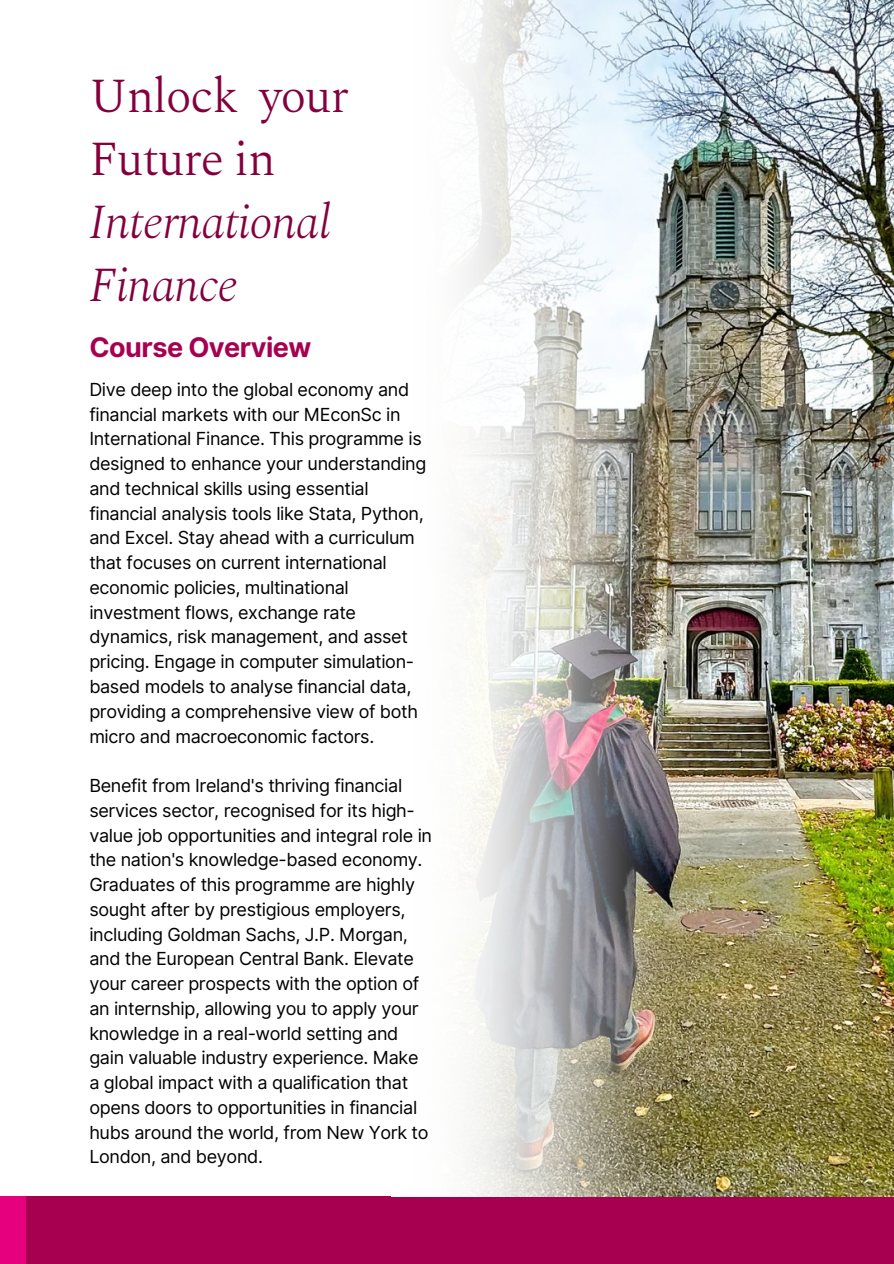
<style>
.page{position:relative;width:894px;height:1264px;background:#fff}
.page>*{position:absolute;margin:0;border:0;box-sizing:border-box;transform-origin:0 0}
.t1{font:italic 300 48px/63px "Spectral";letter-spacing:-.02em;color:#84003d}
.t2{font:300 48px/63px "Spectral";letter-spacing:-.02em;color:#84003d}
.t3{font:700 27px "Inter";letter-spacing:-.02em;color:#a80050}
.t4{font:18px/24.8px "Inter";letter-spacing:-.02em;color:#000}
</style>
<div class="page">
<div style="left:0;top:1196px;width:893px;height:67px;background:#a80050"></div>
<div style="left:0;top:1196px;width:26px;height:67px;background:#e6007e"></div>
<img style="left:466px;top:0;width:427px;height:1196px">
<h1 class="t2" style="left:89px;top:66px;width:261px">Unlock your<br>Future in</h1>
<h1 class="t1" style="left:89px;top:192px;width:243px">International<br>Finance</h1>
<h2 class="t3" style="left:89px;top:331px;width:223px">Course Overview</h2>
<p class="t4" style="left:89px;top:377px;width:338px">Dive deep into the global economy and financial markets with our MEconSc in International Finance. This programme is designed to enhance your understanding and technical skills using essential financial analysis tools like Stata, Python, and Excel. Stay ahead with a curriculum that focuses on current international economic policies, multinational investment flows, exchange rate dynamics, risk management, and asset pricing. Engage in computer simulation&shy;based models to analyse financial data, providing a comprehensive view of both micro and macroeconomic factors.</p>
<p class="t4" style="left:89px;top:773px;width:344px">Benefit from Ireland's thriving financial services sector, recognised for its high&shy;value job opportunities and integral role in the nation's knowledge-based economy.<br>Graduates of this programme are highly sought after by prestigious employers, including Goldman Sachs, J.P. Morgan, and the European Central Bank. Elevate your career prospects with the option of an internship, allowing you to apply your knowledge in a real-world setting and gain valuable industry experience. Make a global impact with a qualification that opens doors to opportunities in financial hubs around the world, from New York to London, and beyond.</p>
</div>
